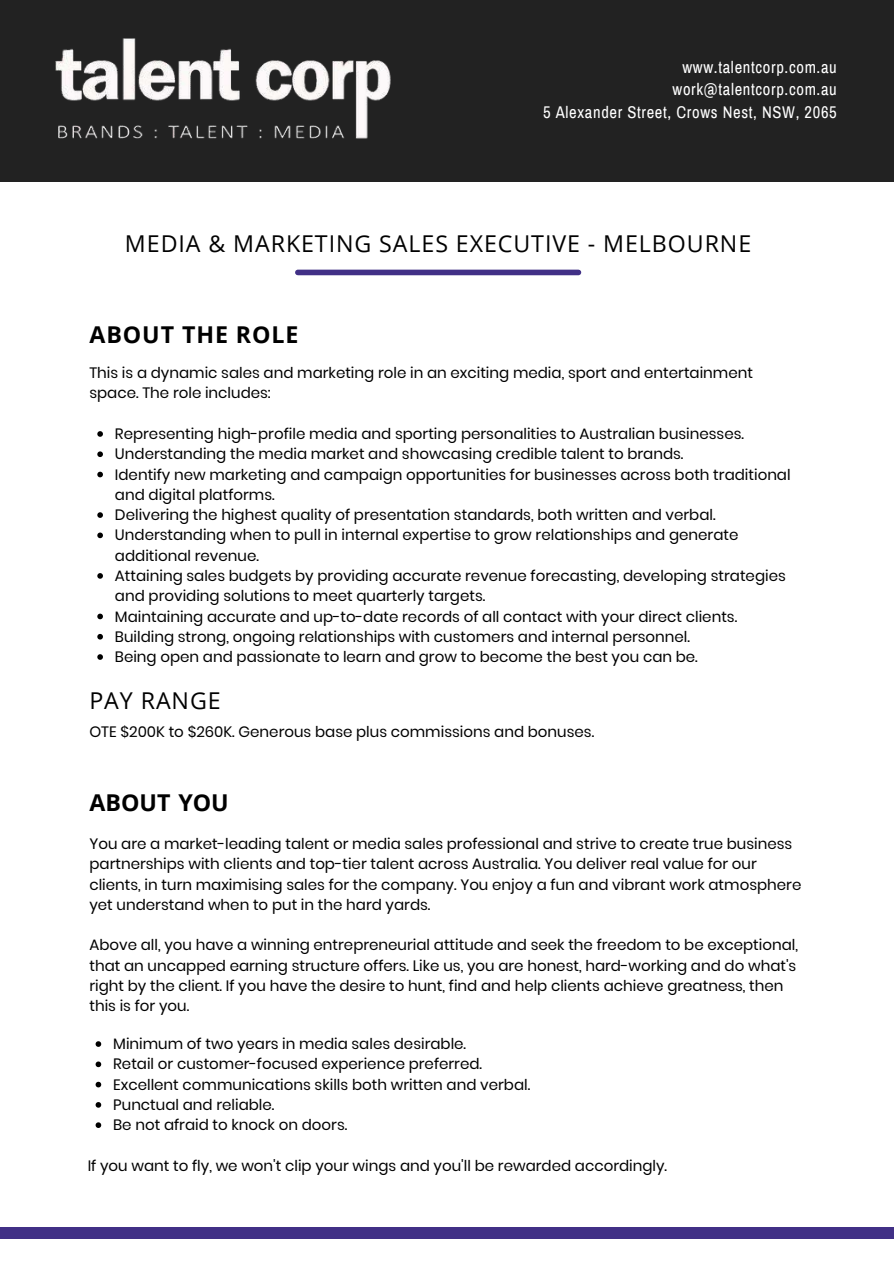
<style>
.page{position:relative;width:894px;height:1264px;background:#fff}
.page>*{position:absolute;margin:0;border:0;box-sizing:border-box;transform-origin:0 0}
.t1{font:23.25px "Open Sans";letter-spacing:.04em;color:#000}
.t2{font:700 23.25px "Open Sans";letter-spacing:.04em;color:#000}
.t3{font:700 23.25px "Open Sans";color:#000}
.t4{font:16.5px/22.5px "Archivo Narrow";letter-spacing:.04em;color:#fff;text-align:right}
.t5{font:15px/20.2px "Poppins";color:#000}
</style>
<div class="page">
<div style="left:0;top:0;width:893px;height:181px;background:#222"></div>
<div style="left:0;top:1227px;width:893px;height:11px;background:#413086"></div>
<img style="left:11px;top:38px;width:416px;height:144px">
<svg style="left:97px;top:431px;width:6px;height:6px"></svg>
<svg style="left:97px;top:451px;width:6px;height:6px"></svg>
<svg style="left:97px;top:471px;width:6px;height:6px"></svg>
<svg style="left:97px;top:512px;width:6px;height:6px"></svg>
<svg style="left:97px;top:532px;width:6px;height:6px"></svg>
<svg style="left:97px;top:573px;width:6px;height:5px"></svg>
<svg style="left:97px;top:613px;width:6px;height:6px"></svg>
<svg style="left:97px;top:634px;width:6px;height:5px"></svg>
<svg style="left:97px;top:654px;width:6px;height:6px"></svg>
<div style="left:298px;top:270px;width:280px;height:5px;background:#413086"></div>
<svg style="left:96px;top:1041px;width:5px;height:5px"></svg>
<svg style="left:96px;top:1061px;width:5px;height:6px"></svg>
<svg style="left:96px;top:1081px;width:5px;height:6px"></svg>
<svg style="left:96px;top:1102px;width:5px;height:5px"></svg>
<svg style="left:96px;top:1122px;width:5px;height:5px"></svg>
<p class="t4" style="left:543px;top:56px;width:295px">www.talentcorp.com.au work@talentcorp.com.au<br>5 Alexander Street, Crows Nest, NSW, 2065</p>
<h1 class="t1" style="left:125px;top:227px;width:627px">MEDIA &amp; MARKETING SALES EXECUTIVE - MELBOURNE</h1>
<h1 class="t2" style="left:89px;top:318px;width:210px">ABOUT THE ROLE</h1>
<p class="t5" style="left:89px;top:363px;width:665px">This is a dynamic sales and marketing role in an exciting media, sport and entertainment space. The role includes:</p>
<p class="t5" style="left:115px;top:424px;width:677px">Representing high-profile media and sporting personalities to Australian businesses.<br>Understanding the media market and showcasing credible talent to brands.<br>Identify new marketing and campaign opportunities for businesses across both traditional and digital platforms.<br>Delivering the highest quality of presentation standards, both written and verbal.<br>Understanding when to pull in internal expertise to grow relationships and generate additional revenue.<br>Attaining sales budgets by providing accurate revenue forecasting, developing strategies and providing solutions to meet quarterly targets.<br>Maintaining accurate and up-to-date records of all contact with your direct clients.<br>Building strong, ongoing relationships with customers and internal personnel.<br>Being open and passionate to learn and grow to become the best you can be.</p>
<h1 class="t1" style="left:89px;top:684px;width:133px">PAY RANGE</h1>
<p class="t5" style="left:89px;top:721px;width:506px">OTE $200K to $260K. Generous base plus commissions and bonuses.</p>
<h1 class="t3" style="left:89px;top:786px;width:141px">ABOUT YOU</h1>
<p class="t5" style="left:89px;top:833px;width:713px">You are a market-leading talent or media sales professional and strive to create true business partnerships with clients and top-tier talent across Australia. You deliver real value for our clients, in turn maximising sales for the company. You enjoy a fun and vibrant work atmosphere yet understand when to put in the hard yards.</p>
<p class="t5" style="left:89px;top:935px;width:710px">Above all, you have a winning entrepreneurial attitude and seek the freedom to be exceptional, that an uncapped earning structure offers. Like us, you are honest, hard-working and do what's right by the client. If you have the desire to hunt, find and help clients achieve greatness, then this is for you.</p>
<p class="t5" style="left:113px;top:1033px;width:418px">Minimum of two years in media sales desirable.<br>Retail or customer-focused experience preferred.<br>Excellent communications skills both written and verbal.<br>Punctual and reliable.<br>Be not afraid to knock on doors.</p>
<p class="t5" style="left:88px;top:1155px;width:581px">If you want to fly, we won't clip your wings and you'll be rewarded accordingly.</p>
</div>
